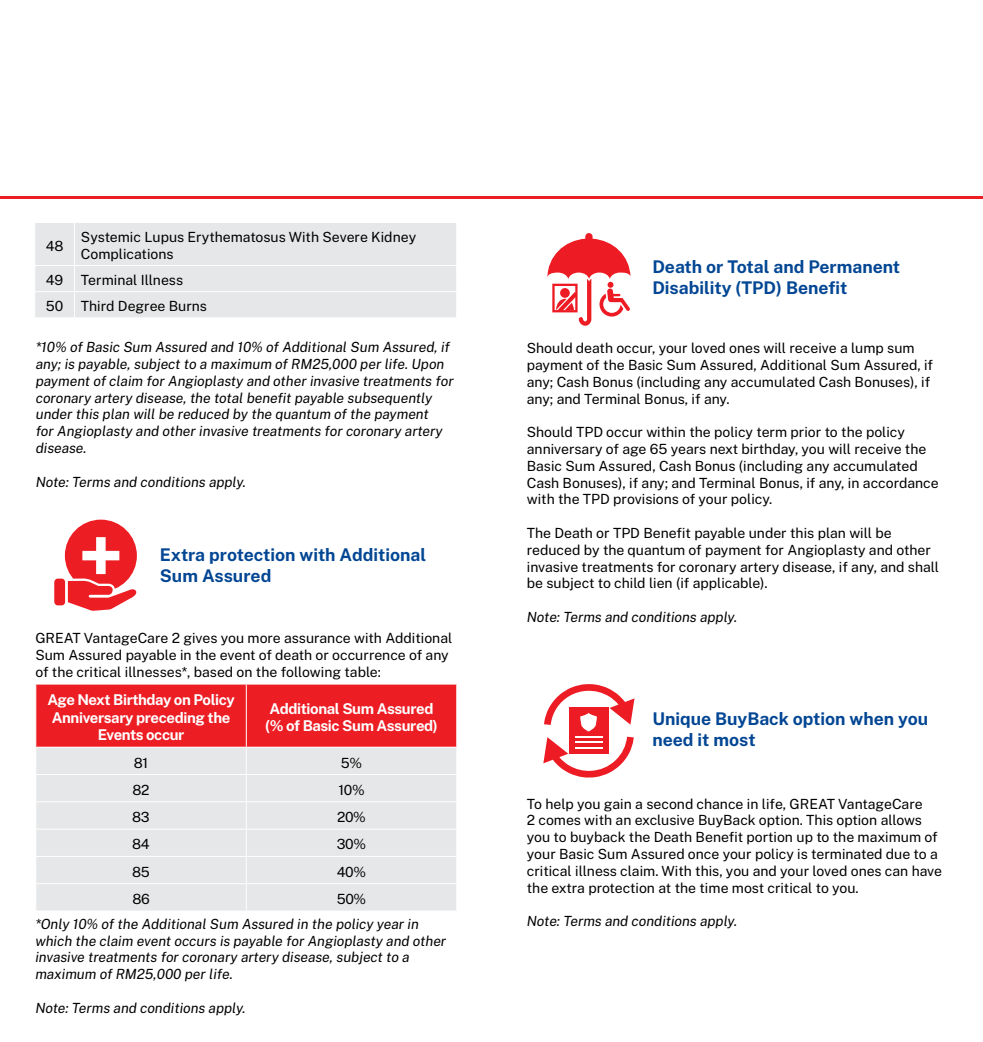
<style>
.page{position:relative;width:983px;height:1042px;background:#fff}
.page>*{position:absolute;margin:0;border:0;box-sizing:border-box;transform-origin:0 0}
.t1{font:700 17.5px/21px "Public Sans";color:#034694}
.t2{font:700 14.88px/17.5px "Public Sans";letter-spacing:-.025em;color:#fff;text-align:center}
.t3{font:14px/16.8px "Public Sans";color:#000}
.t4{font:italic 14px/16.8px "Public Sans";color:#000}
</style>
<div class="page">
<hr style="left:491px;top:196px;width:491px;height:2px;background:#ed1d24">
<hr style="left:0;top:196px;width:491px;height:2px;background:#ed1d24">
<svg style="left:35px;top:684px;width:422px;height:226px;background:#e8b0b3"></svg>
<div style="left:35px;top:223px;width:421px;height:94px;background:#e6e7e8"></div>
<svg style="left:547px;top:233px;width:83px;height:93px"></svg>
<div style="left:552px;top:284px;width:25px;height:28px;border:2px solid #ed1c24"></div>
<div style="left:65px;top:519px;width:72px;height:72px;background:#ed1d24;border-radius:50%"></div>
<div style="left:54px;top:578px;width:11px;height:27px;background:#ed1d24;border-radius:4px"></div>
<svg style="left:66px;top:537px;width:71px;height:74px"></svg>
<svg style="left:543px;top:684px;width:91px;height:94px"></svg>
<p class="t3" style="left:46px;top:237px;width:19px">48</p>
<p class="t3" style="left:81px;top:228px;width:336px">Systemic Lupus Erythematosus With Severe Kidney<br>Complications</p>
<p class="t3" style="left:46px;top:271px;width:19px">49</p>
<p class="t3" style="left:81px;top:271px;width:104px">Terminal Illness</p>
<p class="t3" style="left:46px;top:297px;width:19px">50</p>
<p class="t3" style="left:81px;top:297px;width:128px">Third Degree Burns</p>
<p class="t4" style="left:36px;top:338px;width:419px">*10% of Basic Sum Assured and 10% of Additional Sum Assured, if any; is payable, subject to a maximum of RM25,000 per life. Upon payment of claim for Angioplasty and other invasive treatments for coronary artery disease, the total benefit payable subsequently under this plan will be reduced by the quantum of the payment<br>for Angioplasty and other invasive treatments for coronary artery disease.</p>
<p class="t4" style="left:36px;top:473px;width:212px">Note: Terms and conditions apply.</p>
<p class="t1" style="left:160px;top:543px;width:268px">Extra protection with Additional<br>Sum Assured</p>
<p class="t3" style="left:35px;top:629px;width:418px">GREAT VantageCare 2 gives you more assurance with Additional<br>Sum Assured payable in the event of death or occurrence of any of the critical illnesses*, based on the following table:</p>
<p class="t2" style="left:47px;top:690px;width:189px">Age Next Birthday on Policy<br>Anniversary preceding the<br>Events occur</p>
<p class="t2" style="left:265px;top:699px;width:174px">Additional Sum Assured (% of Basic Sum Assured)</p>
<p class="t3" style="left:134px;top:753px;width:16px">81</p>
<p class="t3" style="left:341px;top:753px;width:23px">5%</p>
<p class="t3" style="left:132px;top:781px;width:19px">82</p>
<p class="t3" style="left:338px;top:781px;width:28px">10%</p>
<p class="t3" style="left:132px;top:808px;width:19px">83</p>
<p class="t3" style="left:337px;top:808px;width:30px">20%</p>
<p class="t3" style="left:132px;top:835px;width:19px">84</p>
<p class="t3" style="left:337px;top:835px;width:31px">30%</p>
<p class="t3" style="left:132px;top:863px;width:19px">85</p>
<p class="t3" style="left:337px;top:863px;width:31px">40%</p>
<p class="t3" style="left:132px;top:890px;width:19px">86</p>
<p class="t3" style="left:337px;top:890px;width:31px">50%</p>
<p class="t4" style="left:35px;top:915px;width:412px">*Only 10% of the Additional Sum Assured in the policy year in which the claim event occurs is payable for Angioplasty and other invasive treatments for coronary artery disease, subject to a maximum of RM25,000 per life.</p>
<p class="t4" style="left:35px;top:999px;width:212px">Note: Terms and conditions apply.</p>
<p class="t1" style="left:652px;top:255px;width:249px">Death or Total and Permanent<br>Disability (TPD) Benefit</p>
<p class="t3" style="left:526px;top:339px;width:407px">Should death occur, your loved ones will receive a lump sum payment of the Basic Sum Assured, Additional Sum Assured, if any; Cash Bonus (including any accumulated Cash Bonuses), if any; and Terminal Bonus, if any.</p>
<p class="t3" style="left:526px;top:423px;width:413px">Should TPD occur within the policy term prior to the policy anniversary of age 65 years next birthday, you will receive the Basic Sum Assured, Cash Bonus (including any accumulated Cash Bonuses), if any; and Terminal Bonus, if any, in accordance with the TPD provisions of your policy.</p>
<p class="t3" style="left:526px;top:524px;width:413px">The Death or TPD Benefit payable under this plan will be reduced by the quantum of payment for Angioplasty and other invasive treatments for coronary artery disease, if any, and shall be subject to child lien (if applicable).</p>
<p class="t4" style="left:526px;top:608px;width:212px">Note: Terms and conditions apply.</p>
<p class="t1" style="left:652px;top:707px;width:277px">Unique BuyBack option when you need it most</p>
<p class="t3" style="left:526px;top:794px;width:416px">To help you gain a second chance in life, GREAT VantageCare<br>2 comes with an exclusive BuyBack option. This option allows you to buyback the Death Benefit portion up to the maximum of your Basic Sum Assured once your policy is terminated due to a critical illness claim. With this, you and your loved ones can have the extra protection at the time most critical to you.</p>
<p class="t4" style="left:526px;top:912px;width:212px">Note: Terms and conditions apply.</p>
</div>
